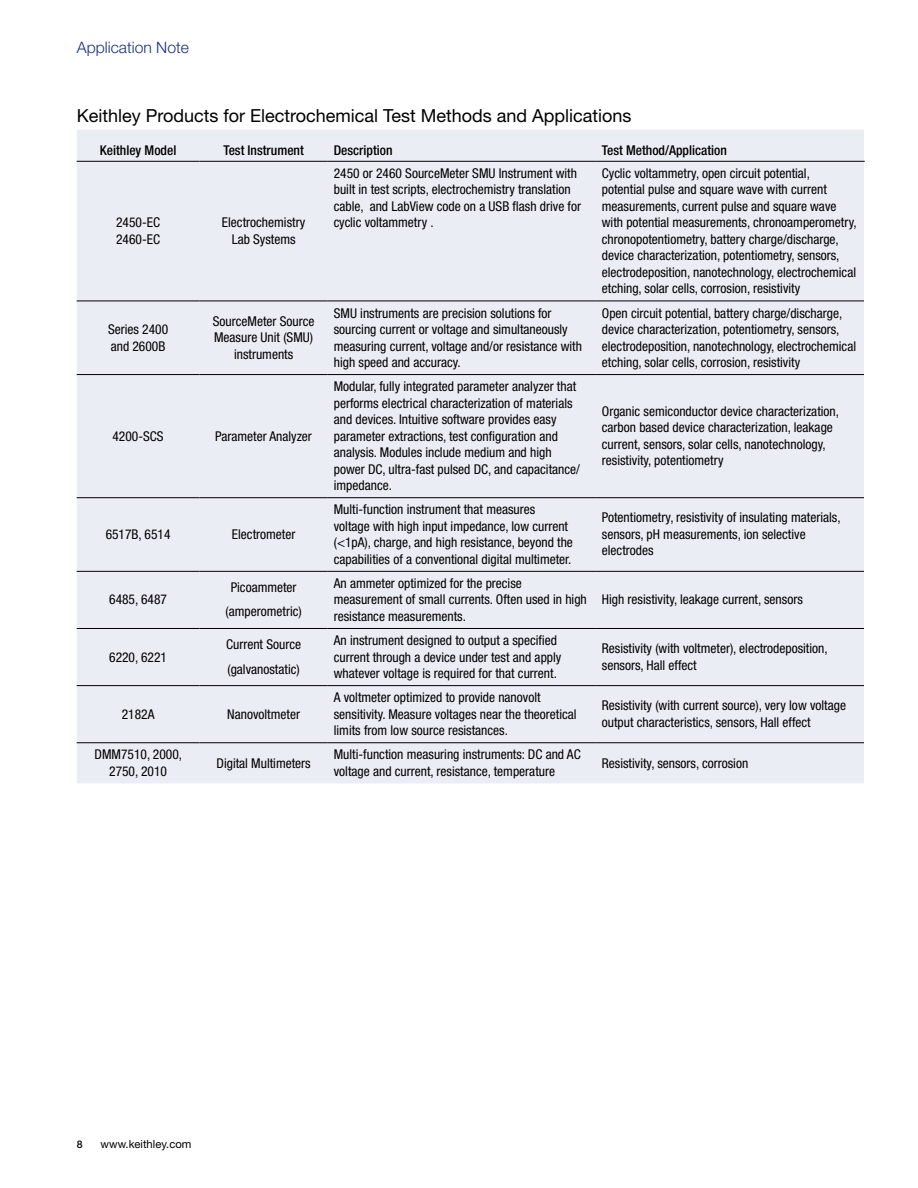
<style>
.page{position:relative;width:918px;height:1188px;background:#fff}
.page>*{position:absolute;margin:0;border:0;box-sizing:border-box;transform-origin:0 0}
.t1{font:18px "Helvetica Neue";color:#000}
.t2{font:300 15.75px "Helvetica Neue";color:#1b3281}
.t3{font:condensed 13.5px/16.5px "Helvetica Neue";color:#000}
.t4{font:500 condensed 13.5px "Helvetica Neue";color:#000}
.t5{font:11.25px "Helvetica Neue";color:#000}
.t6{font:500 10.5px "Helvetica Neue";color:#000}
</style>
<div class="page">
<div style="left:77px;top:130px;width:787px;height:653px;background:#eaedf4"></div>
<hr style="left:77px;top:161px;width:123px;height:1px;background:#000">
<hr style="left:200px;top:161px;width:128px;height:1px;background:#000">
<hr style="left:328px;top:161px;width:268px;height:1px;background:#000">
<hr style="left:596px;top:161px;width:269px;height:1px;background:#000">
<hr style="left:77px;top:497px;width:123px;height:1px;background:#000">
<hr style="left:200px;top:497px;width:128px;height:1px;background:#000">
<hr style="left:328px;top:497px;width:268px;height:1px;background:#000">
<hr style="left:596px;top:497px;width:268px;height:1px;background:#000">
<hr style="left:77px;top:685px;width:123px;height:1px;background:#000">
<hr style="left:200px;top:685px;width:128px;height:1px;background:#000">
<hr style="left:328px;top:685px;width:268px;height:1px;background:#000">
<hr style="left:596px;top:685px;width:268px;height:1px;background:#000">
<hr style="left:77px;top:301px;width:123px;height:1px;background:#000">
<hr style="left:200px;top:301px;width:128px;height:1px;background:#000">
<hr style="left:328px;top:301px;width:268px;height:1px;background:#000">
<hr style="left:596px;top:301px;width:268px;height:1px;background:#000">
<hr style="left:77px;top:374px;width:123px;height:1px;background:#000">
<hr style="left:200px;top:374px;width:128px;height:1px;background:#000">
<hr style="left:328px;top:374px;width:268px;height:1px;background:#000">
<hr style="left:596px;top:374px;width:268px;height:1px;background:#000">
<hr style="left:77px;top:571px;width:123px;height:1px;background:#000">
<hr style="left:200px;top:571px;width:128px;height:1px;background:#000">
<hr style="left:328px;top:571px;width:268px;height:1px;background:#000">
<hr style="left:596px;top:571px;width:268px;height:1px;background:#000">
<hr style="left:77px;top:628px;width:123px;height:1px;background:#000">
<hr style="left:200px;top:628px;width:128px;height:1px;background:#000">
<hr style="left:328px;top:628px;width:268px;height:1px;background:#000">
<hr style="left:596px;top:628px;width:268px;height:1px;background:#000">
<hr style="left:77px;top:742px;width:123px;height:1px;background:#000">
<hr style="left:200px;top:742px;width:128px;height:1px;background:#000">
<hr style="left:328px;top:742px;width:268px;height:1px;background:#000">
<hr style="left:596px;top:742px;width:268px;height:1px;background:#000">
<p class="t2" style="left:77px;top:37px;width:114px">Application Note</p>
<h1 class="t1" style="left:77px;top:105px;width:556px">Keithley Products for Electrochemical Test Methods and Applications</h1>
<p class="t4" style="left:100px;top:142px;width:78px">Keithley Model</p>
<p class="t4" style="left:223px;top:142px;width:82px">Test Instrument</p>
<p class="t4" style="left:334px;top:142px;width:60px">Description</p>
<p class="t4" style="left:602px;top:142px;width:126px">Test Method/Application</p>
<p class="t3" style="left:116px;top:214px;width:45px">2450-EC<br>2460-EC</p>
<p class="t3" style="left:222px;top:214px;width:85px;text-align:center">Electrochemistry<br>Lab Systems</p>
<p class="t3" style="left:334px;top:165px;width:249px">2450 or 2460 SourceMeter SMU Instrument with built in test scripts, electrochemistry translation cable, and LabView code on a USB flash drive for cyclic voltammetry .</p>
<p class="t3" style="left:602px;top:165px;width:256px">Cyclic voltammetry, open circuit potential,<br>potential pulse and square wave with current measurements, current pulse and square wave with potential measurements, chronoamperometry, chronopotentiometry, battery charge/discharge, device characterization, potentiometry, sensors, electrodeposition, nanotechnology, electrochemical etching, solar cells, corrosion, resistivity</p>
<p class="t3" style="left:108px;top:321px;width:62px">Series 2400 and 2600B</p>
<p class="t3" style="left:213px;top:313px;width:103px;text-align:center">SourceMeter Source<br>Measure Unit (SMU) instruments</p>
<p class="t3" style="left:334px;top:304px;width:250px">SMU instruments are precision solutions for sourcing current or voltage and simultaneously measuring current, voltage and/or resistance with high speed and accuracy.</p>
<p class="t3" style="left:602px;top:304px;width:256px">Open circuit potential, battery charge/discharge, device characterization, potentiometry, sensors, electrodeposition, nanotechnology, electrochemical etching, solar cells, corrosion, resistivity</p>
<p class="t3" style="left:113px;top:428px;width:53px">4200-SCS</p>
<p class="t3" style="left:215px;top:428px;width:98px">Parameter Analyzer</p>
<p class="t3" style="left:106px;top:526px;width:66px">6517B, 6514</p>
<p class="t3" style="left:232px;top:526px;width:65px">Electrometer</p>
<p class="t3" style="left:334px;top:378px;width:248px">Modular, fully integrated parameter analyzer that performs electrical characterization of materials and devices. Intuitive software provides easy parameter extractions, test configuration and analysis. Modules include medium and high power DC, ultra-fast pulsed DC, and capacitance/ impedance.</p>
<p class="t3" style="left:602px;top:403px;width:239px">Organic semiconductor device characterization, carbon based device characterization, leakage current, sensors, solar cells, nanotechnology, resistivity, potentiometry</p>
<p class="t3" style="left:334px;top:501px;width:241px">Multi-function instrument that measures voltage with high input impedance, low current (&lt;1pA), charge, and high resistance, beyond the capabilities of a conventional digital multimeter.</p>
<p class="t3" style="left:602px;top:509px;width:240px">Potentiometry, resistivity of insulating materials, sensors, pH measurements, ion selective electrodes</p>
<p class="t3" style="left:109px;top:591px;width:59px">6485, 6487</p>
<p class="t3" style="left:109px;top:648px;width:59px">6220, 6221</p>
<p class="t3" style="left:226px;top:575px;width:78px;line-height:24px;text-align:center">Picoammeter (amperometric)</p>
<p class="t3" style="left:334px;top:575px;width:255px">An ammeter optimized for the precise measurement of small currents. Often used in high resistance measurements.</p>
<p class="t3" style="left:602px;top:591px;width:202px">High resistivity, leakage current, sensors</p>
<p class="t3" style="left:226px;top:633px;width:76px;line-height:24px">Current Source (galvanostatic)</p>
<p class="t3" style="left:334px;top:632px;width:229px">An instrument designed to output a specified current through a device under test and apply whatever voltage is required for that current.</p>
<p class="t3" style="left:602px;top:640px;width:227px">Resistivity (with voltmeter), electrodeposition, sensors, Hall effect</p>
<p class="t3" style="left:122px;top:706px;width:34px">2182A</p>
<p class="t3" style="left:227px;top:706px;width:74px">Nanovoltmeter</p>
<p class="t3" style="left:334px;top:689px;width:244px">A voltmeter optimized to provide nanovolt sensitivity. Measure voltages near the theoretical limits from low source resistances.</p>
<p class="t3" style="left:602px;top:697px;width:246px">Resistivity (with current source), very low voltage output characteristics, sensors, Hall effect</p>
<p class="t3" style="left:95px;top:746px;width:89px;text-align:center">DMM7510, 2000,<br>2750, 2010</p>
<p class="t3" style="left:217px;top:754px;width:96px">Digital Multimeters</p>
<p class="t3" style="left:334px;top:746px;width:248px">Multi-function measuring instruments: DC and AC voltage and current, resistance, temperature</p>
<p class="t3" style="left:602px;top:754px;width:148px">Resistivity, sensors, corrosion</p>
<p class="t6" style="left:77px;top:1138px;width:7px">8</p>
<p class="t5" style="left:101px;top:1138px;width:92px">www.keithley.com</p>
</div>
